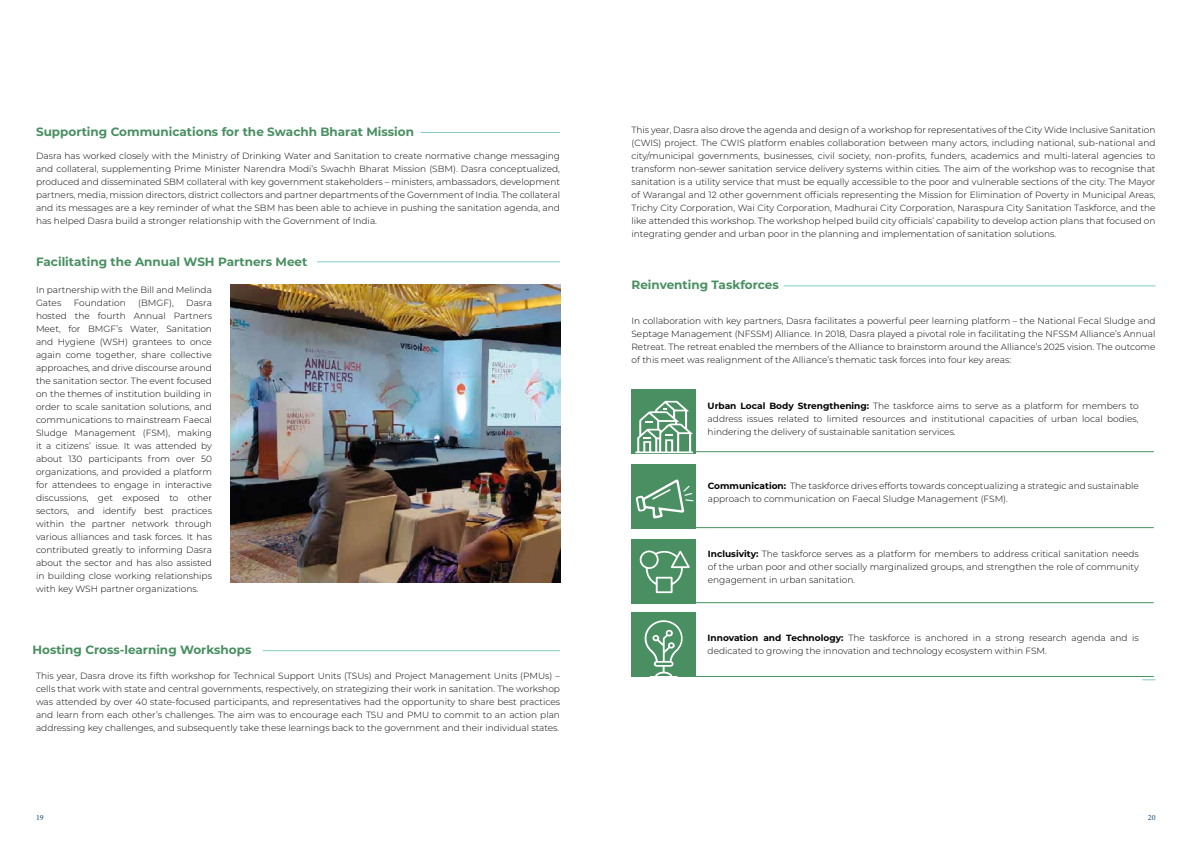
<style>
.page{position:relative;width:1191px;height:842px;background:#fff}
.page>*{position:absolute;margin:0;border:0;box-sizing:border-box;transform-origin:0 0}
.t1{font:700 12px "Montserrat";color:#488f61}
.t2{font:300 9px/13px "Montserrat";color:#000;text-align:justify}
.t3{font:8px "Minion Pro";color:#124d7f}
.s1{font-weight:700}
</style>
<div class="page">
<img style="left:231px;top:285px;width:329px;height:297px">
<hr style="left:421px;top:132px;width:139px;height:1px;background:#82ccc4">
<hr style="left:317px;top:262px;width:243px;height:1px;background:#82ccc4">
<hr style="left:263px;top:650px;width:297px;height:1px;background:#82ccc4">
<div style="left:631px;top:389px;width:64px;height:64px;background:#4a8f61"></div>
<div style="left:631px;top:464px;width:64px;height:64px;background:#4a8f61"></div>
<div style="left:631px;top:539px;width:64px;height:64px;background:#4a8f61"></div>
<div style="left:631px;top:613px;width:64px;height:64px;background:#4a8f61"></div>
<hr style="left:693px;top:451px;width:460px;height:1px;background:#488f61">
<hr style="left:693px;top:527px;width:460px;height:1px;background:#488f61">
<hr style="left:693px;top:602px;width:460px;height:1px;background:#488f61">
<hr style="left:693px;top:676px;width:460px;height:1px;background:#488f61">
<svg style="left:635px;top:401px;width:58px;height:52px"></svg>
<svg style="left:636px;top:479px;width:57px;height:40px"></svg>
<svg style="left:639px;top:550px;width:51px;height:43px"></svg>
<svg style="left:644px;top:620px;width:39px;height:57px"></svg>
<hr style="left:783px;top:286px;width:372px;height:1px;background:#82ccc4">
<svg style="left:1142px;top:679px;width:13px;height:1px"></svg>
<h1 class="t1" style="left:36px;top:123px;width:379px">Supporting Communications for the Swachh Bharat Mission</h1>
<p class="t2" style="left:36px;top:149px;width:525px">Dasra has worked closely with the Ministry of Drinking Water and Sanitation to create normative change messaging and collateral, supplementing Prime Minister Narendra Modi’s Swachh Bharat Mission (SBM). Dasra conceptualized, produced and disseminated SBM collateral with key government stakeholders – ministers, ambassadors, development partners, media, mission directors, district collectors and partner departments of the Government of India. The collateral and its messages are a key reminder of what the SBM has been able to achieve in pushing the sanitation agenda, and has helped Dasra build a stronger relationship with the Government of India.</p>
<h1 class="t1" style="left:36px;top:253px;width:273px">Facilitating the Annual WSH Partners Meet</h1>
<p class="t2" style="left:36px;top:283px;width:177px">In partnership with the Bill and Melinda<br>Gates</p>
<p class="t2" style="left:74px;top:296px;width:54px">Foundation</p>
<p class="t2" style="left:138px;top:296px;width:37px">(BMGF),</p>
<p class="t2" style="left:36px;top:296px;width:177px;text-indent:150px">Dasra hosted the fourth Annual Partners Meet, for BMGF’s Water, Sanitation and Hygiene (WSH) grantees to once again come together, share collective approaches, and drive discourse around the sanitation sector. The event focused on the themes of institution building in order to scale sanitation solutions, and communications to mainstream Faecal Sludge Management (FSM), making it a citizens’ issue. It was attended by about 130 participants from over 50 organizations, and provided a platform for attendees to engage in interactive discussions, get exposed to other sectors, and identify best practices within the partner network through various alliances and task forces. It has contributed greatly to informing Dasra about the sector and has also assisted in building close working relationships with key WSH partner organizations.</p>
<h1 class="t1" style="left:32px;top:641px;width:220px">Hosting Cross-learning Workshops</h1>
<p class="t2" style="left:36px;top:669px;width:525px">This year, Dasra drove its fifth workshop for Technical Support Units (TSUs) and Project Management Units (PMUs) – cells that work with state and central governments, respectively, on strategizing their work in sanitation. The workshop was attended by over 40 state-focused participants, and representatives had the opportunity to share best practices and learn from each other’s challenges. The aim was to encourage each TSU and PMU to commit to an action plan addressing key challenges, and subsequently take these learnings back to the government and their individual states.</p>
<p class="t2" style="left:631px;top:123px;width:525px">This year, Dasra also drove the agenda and design of a workshop for representatives of the City Wide Inclusive Sanitation (CWIS) project. The CWIS platform enables collaboration between many actors, including national, sub-national and city/municipal governments, businesses, civil society, non-profits, funders, academics and multi-lateral agencies to transform non-sewer sanitation service delivery systems within cities. The aim of the workshop was to recognise that sanitation is a utility service that must be equally accessible to the poor and vulnerable sections of the city. The Mayor of Warangal and 12 other government officials representing the Mission for Elimination of Poverty in Municipal Areas, Trichy City Corporation, Wai City Corporation, Madhurai City Corporation, Naraspura City Sanitation Taskforce, and the like attended this workshop. The workshop helped build city officials’ capability to develop action plans that focused on integrating gender and urban poor in the planning and implementation of sanitation solutions.</p>
<h1 class="t1" style="left:631px;top:276px;width:149px">Reinventing Taskforces</h1>
<p class="t2" style="left:631px;top:314px;width:525px">In collaboration with key partners, Dasra facilitates a powerful peer learning platform – the National Fecal Sludge and Septage Management (NFSSM) Alliance. In 2018, Dasra played a pivotal role in facilitating the NFSSM Alliance’s Annual Retreat. The retreat enabled the members of the Alliance to brainstorm around the Alliance’s 2025 vision. The outcome of this meet was realignment of the Alliance’s thematic task forces into four key areas:</p>
<p class="t2" style="left:707px;top:399px;width:432px"><span class="s1">Urban Local Body Strengthening:</span> The taskforce aims to serve as a platform for members to address issues related to limited resources and institutional capacities of urban local bodies, hindering the delivery of sustainable sanitation services.</p>
<p class="t2" style="left:708px;top:479px;width:432px"><span class="s1">Communication:</span> The taskforce drives efforts towards conceptualizing a strategic and sustainable approach to communication on Faecal Sludge Management (FSM).</p>
<p class="t2" style="left:708px;top:547px;width:432px"><span class="s1">Inclusivity:</span> The taskforce serves as a platform for members to address critical sanitation needs of the urban poor and other socially marginalized groups, and strengthen the role of community engagement in urban sanitation.</p>
<p class="t2" style="left:707px;top:631px;width:432px"><span class="s1">Innovation and Technology:</span> The taskforce is anchored in a strong research agenda and is dedicated to growing the innovation and technology ecosystem within FSM.</p>
<p class="t3" style="left:36px;top:812px;width:9px">19</p>
<p class="t3" style="left:1147px;top:812px;width:9px">20</p>
</div>
